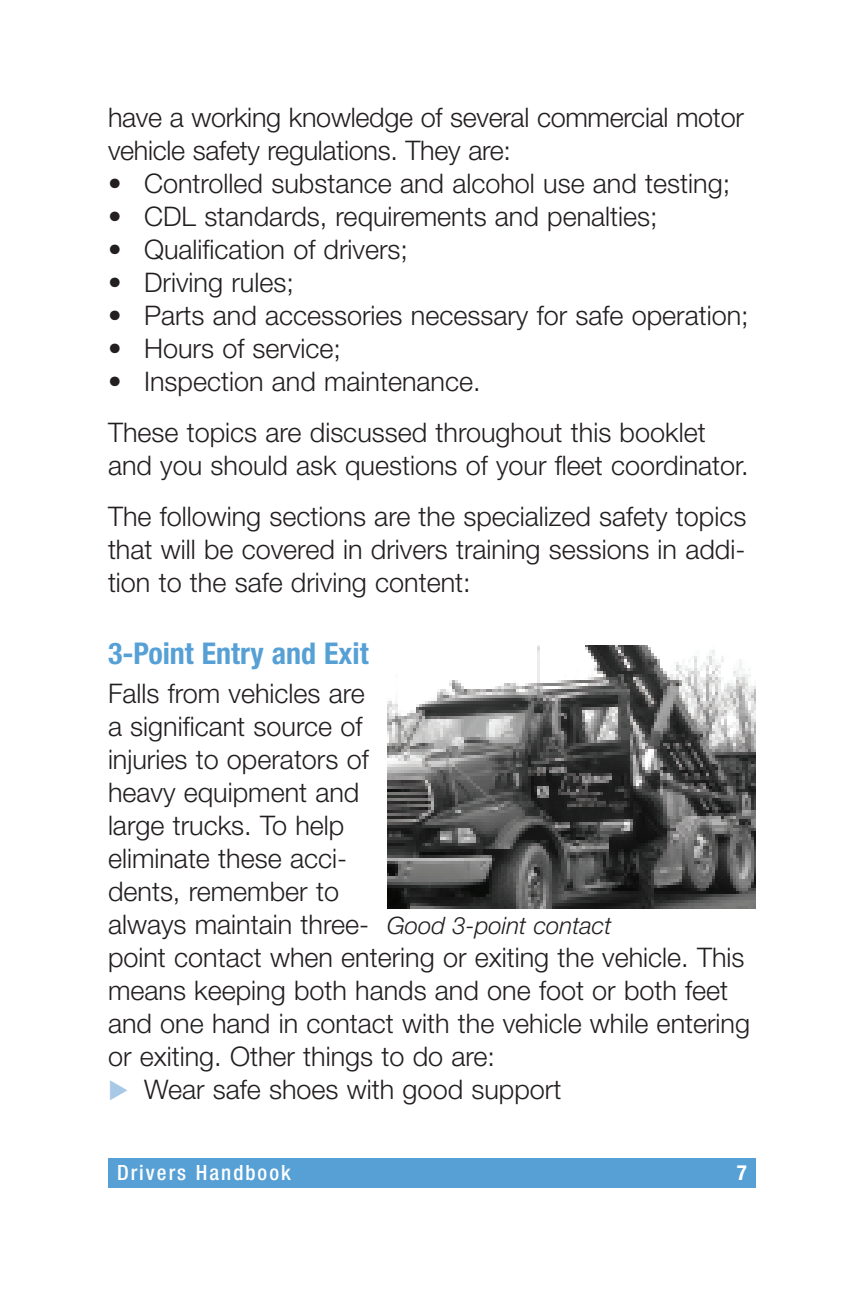
<style>
.page{position:relative;width:864px;height:1296px;background:#fff}
.page>*{position:absolute;margin:0;border:0;box-sizing:border-box;transform-origin:0 0}
.t1{font:700 condensed 30px "Helvetica Neue";color:#56a0d5}
.t2{font:300 27px/33px "Helvetica Neue";color:#231f20}
.t3{font:italic 300 24px "Helvetica Neue";color:#231f20}
.t4{font:500 condensed 21px "Helvetica Neue";letter-spacing:.095em;color:#fff}
.t5{font:700 condensed 21px "Helvetica Neue";color:#fff}
.s1{color:#a8c8e7}
</style>
<div class="page">
<div style="left:108px;top:1158px;width:648px;height:30px;background:#56a0d5"></div>
<img style="left:387px;top:645px;width:369px;height:263px">
<p class="t2" style="left:108px;top:104px;width:637px">have a working knowledge of several commercial motor vehicle safety regulations. They are:</p>
<p class="t2" style="left:108px;top:170px;width:624px">• Controlled substance and alcohol use and testing;</p>
<p class="t2" style="left:108px;top:203px;width:551px">• CDL standards, requirements and penalties;</p>
<p class="t2" style="left:108px;top:236px;width:302px">• Qualification of drivers;</p>
<p class="t2" style="left:108px;top:269px;width:187px">• Driving rules;</p>
<p class="t2" style="left:108px;top:302px;width:642px">• Parts and accessories necessary for safe operation;</p>
<p class="t2" style="left:108px;top:335px;width:235px">• Hours of service;</p>
<p class="t2" style="left:108px;top:359px;width:599px;line-height:51px">• Inspection and maintenance.<br>These topics are discussed throughout this booklet</p>
<p class="t2" style="left:108px;top:443px;width:642px;line-height:51px">and you should ask questions of your fleet coordinator.<br>The following sections are the specialized safety topics</p>
<p class="t2" style="left:108px;top:536px;width:639px">that will be covered in drivers training sessions in addi&shy;tion to the safe driving content:</p>
<p class="t1" style="left:108px;top:643px;width:262px">3-Point Entry and Exit</p>
<p class="t2" style="left:108px;top:679px;width:644px">Falls from vehicles are<br>a significant source of<br>injuries to operators of<br>heavy equipment and<br>large trucks. To help<br>eliminate these acci-<br>dents, remember to<br>always maintain three-<br>point contact when entering or exiting the vehicle. This means keeping both hands and one foot or both feet and one hand in contact with the vehicle while entering or exiting. Other things to do are:</p>
<p class="t2" style="left:108px;top:1075px;width:455px"><span class="s1">◆</span> Wear safe shoes with good support</p>
<p class="t3" style="left:387px;top:917px;width:226px">Good 3-point contact</p>
<p class="t4" style="left:117px;top:1165px;width:175px">Drivers Handbook</p>
<p class="t5" style="left:737px;top:1165px;width:12px">7</p>
</div>
